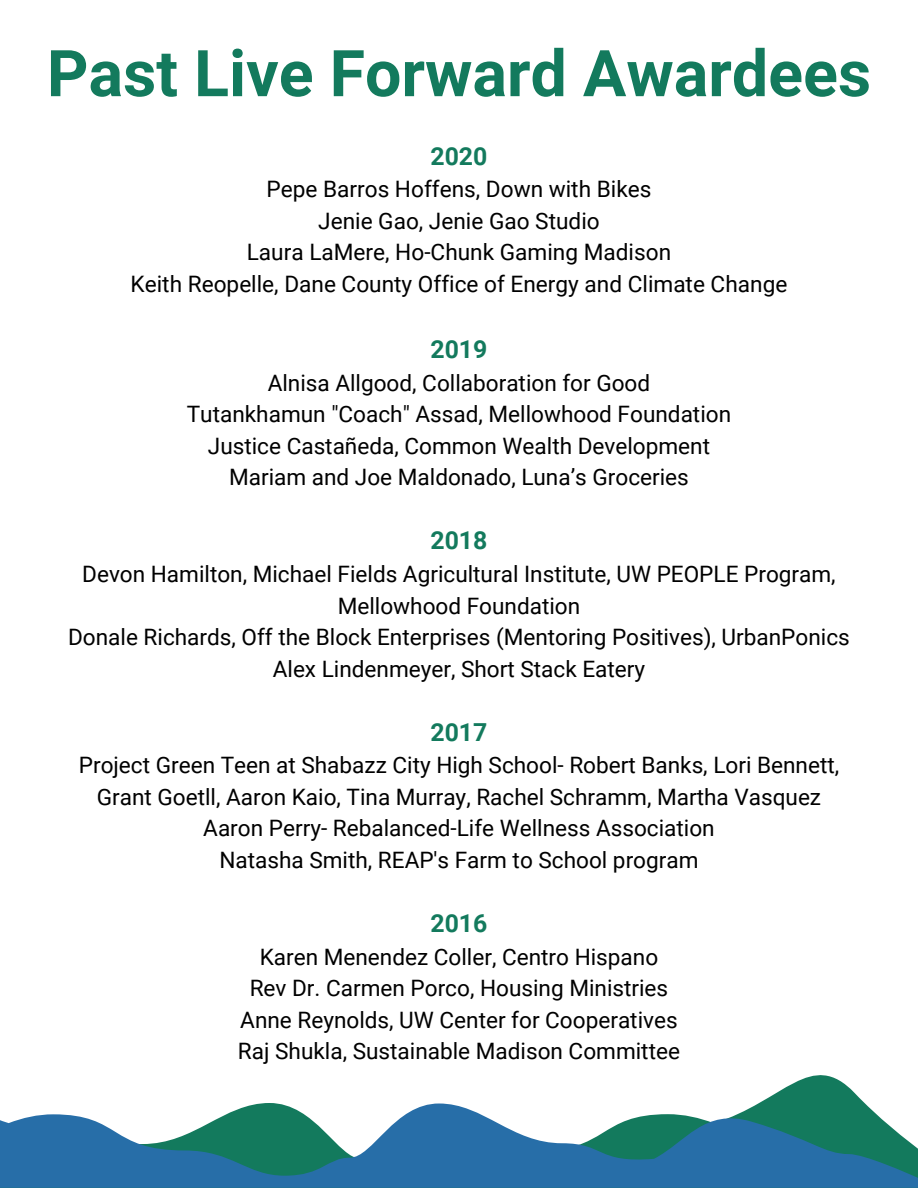
<style>
.page{position:relative;width:918px;height:1188px;background:#fff}
.page>*{position:absolute;margin:0;border:0;box-sizing:border-box;transform-origin:0 0}
.t1{font:700 64.5px "Roboto";color:#137a5d}
.t2{font:700 24.75px "Roboto";color:#137a5d}
.t3{font:22.65px/31.5px "Roboto";color:#000;text-align:center}
</style>
<div class="page">
<svg style="left:0;top:1075px;width:918px;height:113px"></svg>
<p class="t1" style="left:47px;top:36px;width:826px">Past Live Forward Awardees</p>
<p class="t2" style="left:431px;top:142px;width:58px">2020</p>
<p class="t3" style="left:266px;top:174px;width:387px">Pepe Barros Hoffens, Down with Bikes</p>
<p class="t3" style="left:318px;top:205px;width:283px">Jenie Gao, Jenie Gao Studio</p>
<p class="t3" style="left:247px;top:237px;width:426px">Laura LaMere, Ho-Chunk Gaming Madison</p>
<p class="t3" style="left:131px;top:268px;width:658px">Keith Reopelle, Dane County Office of Energy and Climate Change</p>
<p class="t2" style="left:431px;top:335px;width:58px">2019</p>
<p class="t3" style="left:268px;top:367px;width:384px">Alnisa Allgood, Collaboration for Good</p>
<p class="t3" style="left:187px;top:399px;width:546px">Tutankhamun "Coach" Assad, Mellowhood Foundation</p>
<p class="t3" style="left:208px;top:430px;width:504px">Justice Castañeda, Common Wealth Development</p>
<p class="t3" style="left:229px;top:462px;width:461px">Mariam and Joe Maldonado, Luna’s Groceries</p>
<p class="t2" style="left:431px;top:527px;width:58px">2018</p>
<p class="t3" style="left:82px;top:559px;width:755px">Devon Hamilton, Michael Fields Agricultural Institute, UW PEOPLE Program,<br>Mellowhood Foundation</p>
<p class="t3" style="left:68px;top:622px;width:783px">Donale Richards, Off the Block Enterprises (Mentoring Positives), UrbanPonics</p>
<p class="t3" style="left:273px;top:653px;width:374px">Alex Lindenmeyer, Short Stack Eatery</p>
<p class="t2" style="left:431px;top:718px;width:58px">2017</p>
<p class="t3" style="left:79px;top:750px;width:762px">Project Green Teen at Shabazz City High School- Robert Banks, Lori Bennett,<br>Grant Goetll, Aaron Kaio, Tina Murray, Rachel Schramm, Martha Vasquez</p>
<p class="t3" style="left:203px;top:813px;width:513px">Aaron Perry- Rebalanced-Life Wellness Association</p>
<p class="t3" style="left:219px;top:844px;width:481px">Natasha Smith, REAP's Farm to School program</p>
<p class="t2" style="left:431px;top:909px;width:58px">2016</p>
<p class="t3" style="left:260px;top:941px;width:400px">Karen Menendez Coller, Centro Hispano</p>
<p class="t3" style="left:250px;top:973px;width:420px">Rev Dr. Carmen Porco, Housing Ministries</p>
<p class="t3" style="left:240px;top:1004px;width:439px">Anne Reynolds, UW Center for Cooperatives</p>
<p class="t3" style="left:238px;top:1036px;width:443px">Raj Shukla, Sustainable Madison Committee</p>
</div>
